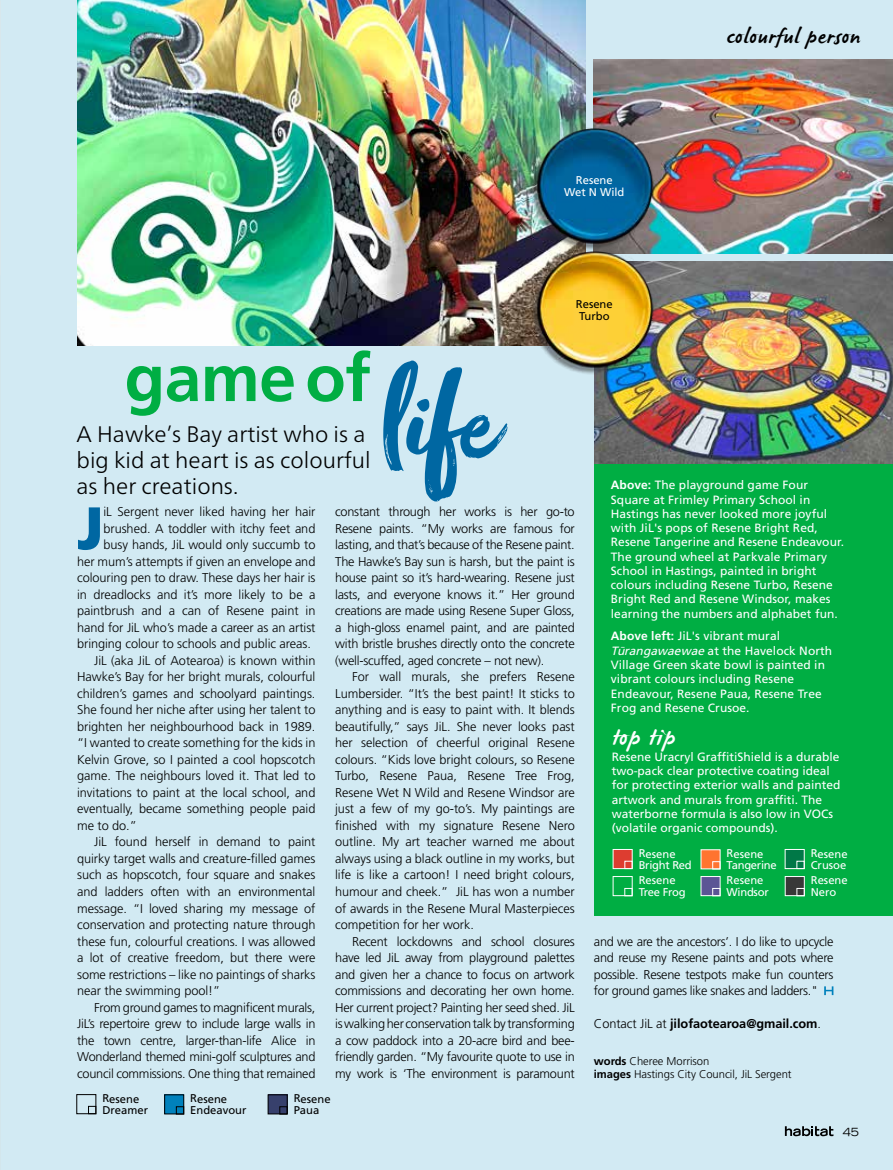
<style>
.page{position:relative;width:893px;height:1170px;background:#fff}
.page>*{position:absolute;margin:0;border:0;box-sizing:border-box;transform-origin:0 0}
.t1{font:127.65px "Zooja";color:#0067a2}
.t2{font:700 66.45px "Frutiger LT Std";letter-spacing:-.01em;color:#00ae43}
.t3{font:900 60px "Frutiger LT Std";color:#0067a2}
.t4{font:24px "James Paul";letter-spacing:.035em;color:#fff}
.t5{font:300 22.5px/25.5px "Frutiger Neue LT Pro";color:#000}
.t6{font:21px "James Paul";letter-spacing:.035em;color:#000}
.t7{font:300 12.75px/16.5px "Frutiger LT Std";letter-spacing:-.005em;color:#000;text-align:justify}
.t8{font:700 12.75px "Frutiger LT Std";letter-spacing:-.005em;color:#000}
.t9{font:12px/14.2px "Frutiger";letter-spacing:.005em;color:#fff}
.t10{font:12px/14.2px "Frutiger LT Std";color:#fff}
.t11{font:11.25px/11.2px "Frutiger LT Std";letter-spacing:-.025em;color:#fff}
.t12{font:300 11.25px/12.8px "Frutiger";letter-spacing:-.005em;color:#000}
.t13{font:11.25px/11.2px "Frutiger LT Std";color:#000}
.t14{font:11.25px/11.2px "Frutiger LT Std";color:#fff}
.t15{font:expanded 11.25px "Trade Gothic LH";color:#000}
.s1{font-family:"Frutiger LT Std";font-weight:700}
.s2{font-style:italic}
.s3{font-weight:300}
</style>
<div class="page">
<div style="left:0;top:0;width:893px;height:1169px;background:#d2eaf3"></div>
<img style="left:78px;top:0;width:507px;height:345px">
<svg style="left:824px;top:986px;width:9px;height:9px"></svg>
<img style="left:594px;top:60px;width:299px;height:193px">
<div style="left:594px;top:444px;width:299px;height:471px;background:#00ae43"></div>
<img style="left:594px;top:261px;width:299px;height:202px">
<img style="left:528px;top:120px;width:132px;height:132px;border-radius:65px">
<div style="left:613px;top:876px;width:19px;height:19px;background:#00ae43;border:1px solid #fff"></div>
<div style="left:625px;top:888px;width:7px;height:8px;border:1px solid #fff"></div>
<div style="left:701px;top:876px;width:19px;height:19px;background:#5b5595;border:1px solid #fff"></div>
<div style="left:712px;top:888px;width:8px;height:8px;border:1px solid #fff"></div>
<div style="left:785px;top:876px;width:19px;height:19px;background:#383838;border:1px solid #fff"></div>
<div style="left:797px;top:888px;width:7px;height:8px;border:1px solid #fff"></div>
<img style="left:528px;top:244px;width:132px;height:132px;border-radius:65px">
<div style="left:613px;top:849px;width:19px;height:19px;background:#dd3d30;border:1px solid #fff"></div>
<div style="left:625px;top:860px;width:7px;height:8px;border:1px solid #fff"></div>
<div style="left:785px;top:849px;width:19px;height:19px;background:#007847"></div>
<div style="left:701px;top:849px;width:19px;height:20px;background:#ff742f;border:1px solid #fff"></div>
<div style="left:712px;top:861px;width:8px;height:8px;border:1px solid #fff"></div>
<div style="left:77px;top:1094px;width:19px;height:19px;border:1px solid #000"></div>
<div style="left:88px;top:1105px;width:8px;height:8px;border:1px solid #000"></div>
<div style="left:268px;top:1094px;width:19px;height:19px;background:#37406c"></div>
<div style="left:268px;top:1094px;width:19px;height:20px;border:1px solid #000"></div>
<div style="left:280px;top:1106px;width:7px;height:8px;border:1px solid #000"></div>
<div style="left:165px;top:1094px;width:19px;height:19px;background:#0081bc"></div>
<div style="left:164px;top:1094px;width:20px;height:20px;border:1px solid #000"></div>
<div style="left:176px;top:1106px;width:8px;height:8px;border:1px solid #000"></div>
<svg style="left:785px;top:1126px;width:48px;height:10px"></svg>
<p class="t14" style="left:564px;top:174px;width:62px;line-height:12px;text-align:center">Resene<br>Wet N Wild</p>
<p class="t13" style="left:576px;top:298px;width:38px;line-height:12px">Resene<br>Turbo</p>
<h3 class="t6" style="left:726px;top:26px;width:135px">colourful person</h3>
<h2 class="t2" style="left:125px;top:339px;width:248px">game of</h2>
<h1 class="t1" style="left:378px;top:357px;width:116px">life</h1>
<h3 class="t5" style="left:77px;top:421px;width:295px">A Hawke’s Bay artist who is a big kid at heart is as colourful as her creations.</h3>
<h3 class="t3" style="left:77px;top:492px;width:28px">J</h3>
<p class="t7" style="left:104px;top:504px;width:213px">iL Sergent never liked having her hair</p>
<p class="t9" style="left:611px;top:478px;width:235px"><span class="s1">Above:</span> The playground game Four Square at Frimley Primary School in Hastings has never looked more joyful with JiL's pops of Resene Bright Red, Resene Tangerine and Resene Endeavour.<br>The ground wheel at Parkvale Primary School in Hastings, painted in bright colours including Resene Turbo, Resene Bright Red and Resene Windsor, makes learning the numbers and alphabet fun.</p>
<p class="t9" style="left:611px;top:629px;width:223px"><span class="s1">Above left:</span> JiL's vibrant mural <span class="s2">Tu¯rangawaewae</span> at the Havelock North Village Green skate bowl is painted in vibrant colours including Resene Endeavour, Resene Paua, Resene Tree Frog and Resene Crusoe.</p>
<h3 class="t4" style="left:612px;top:724px;width:65px">top tip</h3>
<p class="t10" style="left:612px;top:749px;width:230px">Resene Uracryl GraffitiShield is a durable two-pack clear protective coating ideal for protecting exterior walls and painted artwork and murals from graffiti. The waterborne formula is also low in VOCs (volatile organic compounds).</p>
<p class="t7" style="left:335px;top:504px;width:241px">constant through her works is her go-to Resene paints. “My works are famous for lasting, and that’s because of the Resene paint.<br>The Hawke’s Bay sun is harsh, but the paint is house paint so it’s hard-wearing. Resene just lasts, and everyone knows it.” Her ground creations are made using Resene Super Gloss, a high-gloss enamel paint, and are painted with bristle brushes directly onto the concrete (well-scuffed, aged concrete – not new).</p>
<p class="t7" style="left:335px;top:669px;width:241px;text-indent:17px">For wall murals, she prefers Resene Lumbersider. “It’s the best paint! It sticks to anything and is easy to paint with. It blends beautifully,” says JiL. She never looks past her selection of cheerful original Resene colours. “Kids love bright colours, so Resene Turbo, Resene Paua, Resene Tree Frog, Resene Wet N Wild and Resene Windsor are just a few of my go-to’s. My paintings are finished with my signature Resene Nero outline. My art teacher warned me about always using a black outline in my works, but life is like a cartoon! I need bright colours, humour and cheek.” JiL has won a number of awards in the Resene Mural Masterpieces competition for her work.</p>
<p class="t7" style="left:335px;top:932px;width:241px;text-indent:17px">Recent lockdowns and school closures have led JiL away from playground palettes and given her a chance to focus on artwork commissions and decorating her own home.<br>Her current project? Painting her seed shed. JiL is walking her conservation talk by transforming a cow paddock into a 20-acre bird and bee&shy;friendly garden. “My favourite quote to use in my work is ‘The environment is paramount</p>
<p class="t7" style="left:594px;top:933px;width:241px">and we are the ancestors’. I do like to upcycle and reuse my Resene paints and pots where possible. Resene testpots make fun counters for ground games like snakes and ladders."</p>
<p class="t7" style="left:104px;top:520px;width:213px">brushed. A toddler with itchy feet and</p>
<p class="t7" style="left:104px;top:537px;width:213px">busy hands, JiL would only succumb to</p>
<p class="t7" style="left:77px;top:553px;width:240px">her mum’s attempts if given an envelope and</p>
<p class="t7" style="left:77px;top:570px;width:240px">colouring pen to draw. These days her hair is</p>
<p class="t7" style="left:77px;top:586px;width:240px">in dreadlocks and it’s more likely to be a</p>
<p class="t7" style="left:77px;top:603px;width:240px">paintbrush and a can of Resene paint in</p>
<p class="t7" style="left:77px;top:619px;width:240px">hand for JiL who’s made a career as an artist</p>
<p class="t7" style="left:77px;top:636px;width:235px">bringing colour to schools and public areas.</p>
<p class="t7" style="left:94px;top:652px;width:223px">JiL (aka JiL of Aotearoa) is known within</p>
<p class="t7" style="left:77px;top:669px;width:240px">Hawke’s Bay for her bright murals, colourful</p>
<p class="t7" style="left:77px;top:685px;width:240px">children’s games and schoolyard paintings.</p>
<p class="t7" style="left:77px;top:702px;width:240px">She found her niche after using her talent to</p>
<p class="t7" style="left:77px;top:718px;width:240px">brighten her neighbourhood back in 1989.</p>
<p class="t7" style="left:77px;top:735px;width:240px">“I wanted to create something for the kids in</p>
<p class="t7" style="left:77px;top:751px;width:240px">Kelvin Grove, so I painted a cool hopscotch</p>
<p class="t7" style="left:77px;top:768px;width:240px">game. The neighbours loved it. That led to</p>
<p class="t7" style="left:77px;top:784px;width:240px">invitations to paint at the local school, and</p>
<p class="t7" style="left:77px;top:801px;width:240px">eventually, became something people paid</p>
<p class="t7" style="left:77px;top:817px;width:61px">me to do.”</p>
<p class="t7" style="left:94px;top:834px;width:223px">JiL found herself in demand to paint</p>
<p class="t7" style="left:77px;top:850px;width:240px">quirky target walls and creature-filled games</p>
<p class="t7" style="left:77px;top:867px;width:240px">such as hopscotch, four square and snakes</p>
<p class="t7" style="left:77px;top:883px;width:240px">and ladders often with an environmental</p>
<p class="t7" style="left:77px;top:900px;width:240px">message. “I loved sharing my message of</p>
<p class="t7" style="left:77px;top:916px;width:240px">conservation and protecting nature through</p>
<p class="t7" style="left:77px;top:932px;width:240px">these fun, colourful creations. I was allowed</p>
<p class="t7" style="left:77px;top:949px;width:240px">a lot of creative freedom, but there were</p>
<p class="t7" style="left:77px;top:965px;width:240px">some restrictions – like no paintings of sharks</p>
<p class="t7" style="left:77px;top:982px;width:145px">near the swimming pool!”</p>
<p class="t7" style="left:94px;top:998px;width:223px">From ground games to magnificent murals,</p>
<p class="t7" style="left:77px;top:1015px;width:240px">JiL’s repertoire grew to include large walls in</p>
<p class="t7" style="left:77px;top:1031px;width:240px">the town centre, larger-than-life Alice in</p>
<p class="t7" style="left:77px;top:1048px;width:240px">Wonderland themed mini-golf sculptures and</p>
<p class="t7" style="left:77px;top:1064px;width:240px">council commissions. One thing that remained</p>
<p class="t11" style="left:727px;top:848px;width:52px">Resene<br>Tangerine</p>
<p class="t11" style="left:639px;top:848px;width:55px">Resene<br>Bright Red</p>
<p class="t14" style="left:811px;top:848px;width:38px">Resene<br>Crusoe</p>
<p class="t11" style="left:639px;top:874px;width:48px">Resene<br>Tree Frog</p>
<p class="t11" style="left:727px;top:874px;width:44px">Resene<br>Windsor</p>
<p class="t14" style="left:811px;top:874px;width:38px">Resene<br>Nero</p>
<p class="t8" style="left:594px;top:1016px;width:229px"><span class="s3">Contact JiL at</span> jilofaotearoa@gmail.com<span class="s3">.</span></p>
<p class="t12" style="left:594px;top:1054px;width:199px"><span class="s1">words</span> Cheree Morrison<br><span class="s1">images</span> Hastings City Council, JiL Sergent</p>
<p class="t13" style="left:102px;top:1092px;width:47px">Resene<br>Dreamer</p>
<p class="t13" style="left:294px;top:1092px;width:38px">Resene<br>Paua</p>
<p class="t13" style="left:190px;top:1092px;width:58px">Resene<br>Endeavour</p>
<p class="t15" style="left:843px;top:1124px;width:18px">45</p>
</div>
